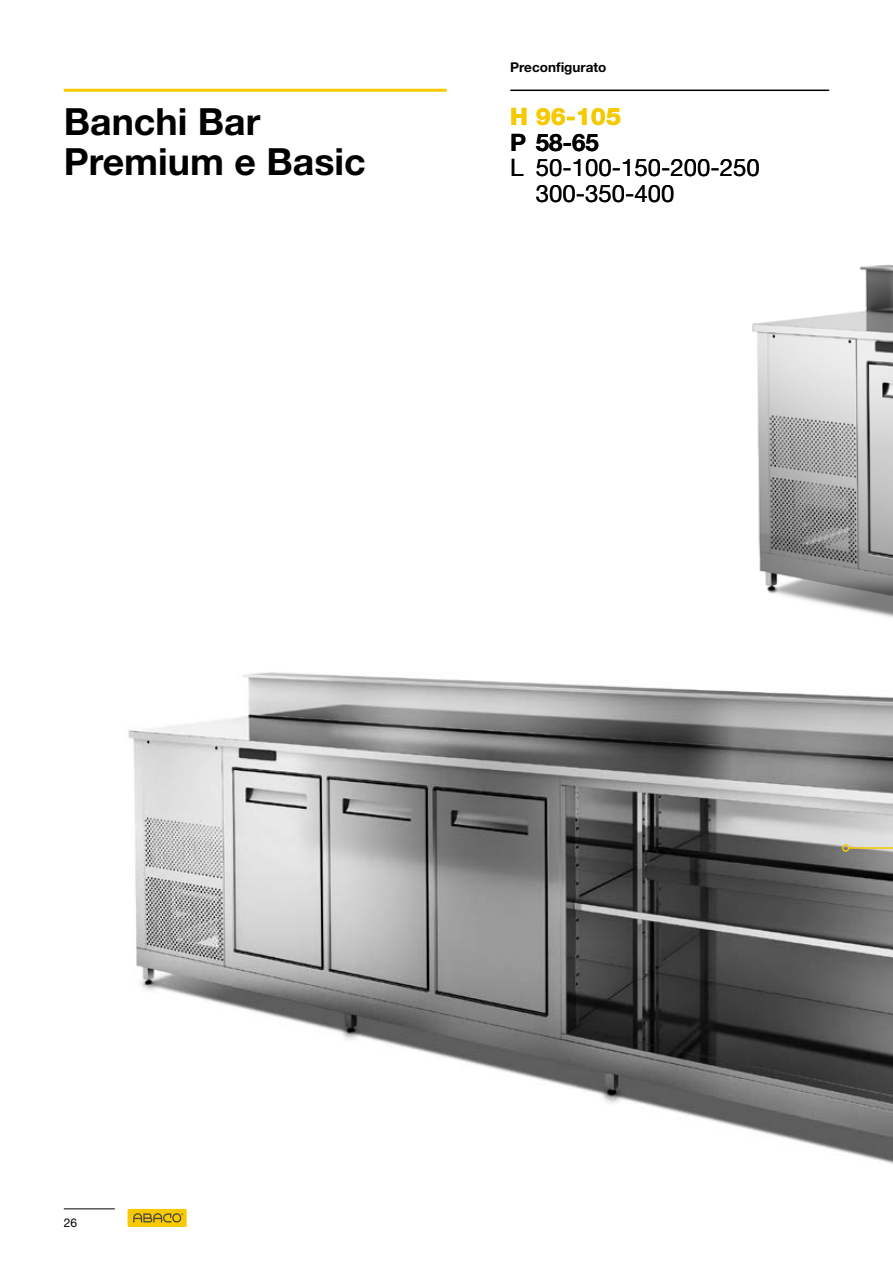
<style>
.page{position:relative;width:893px;height:1263px;background:#fff}
.page>*{position:absolute;margin:0;border:0;box-sizing:border-box;transform-origin:0 0}
.t1{font:700 37.5px/39.8px "Helvetica Neue LT Std";color:#000}
.t2{font:24px/25.5px "Helvetica Neue LT Std";color:#000}
.t3{font:800 24px "Helvetica Neue LT Std";color:#f6c900}
.t4{font:700 24px "Helvetica Neue LT Std";color:#000}
.t5{font:700 13.5px "Helvetica Neue LT Std";color:#000}
.t6{font:12px "Helvetica Neue LT Std";color:#000}
</style>
<div class="page">
<img style="left:672px;top:89px;width:221px;height:529px">
<img style="left:63px;top:672px;width:830px;height:538px">
<hr style="left:849px;top:847px;width:44px;height:2px;background:#f6c900">
<div style="left:842px;top:844px;width:7px;height:8px;border:2px solid #f6c900;border-radius:50%"></div>
<hr style="left:510px;top:90px;width:319px;height:1px;background:#000">
<hr style="left:64px;top:89px;width:382px;height:3px;background:#f6c900">
<hr style="left:64px;top:1208px;width:51px;height:1px;background:#000">
<div style="left:128px;top:1209px;width:59px;height:18px;background:#f6c900"></div>
<svg style="left:133px;top:1213px;width:50px;height:9px"></svg>
<p class="t5" style="left:510px;top:59px;width:98px">Preconfigurato</p>
<h1 class="t1" style="left:64px;top:101px;width:303px">Banchi Bar<br>Premium e Basic</h1>
<p class="t3" style="left:510px;top:103px;width:112px">H 96-105</p>
<p class="t4" style="left:510px;top:127px;width:90px">P 58-65</p>
<p class="t2" style="left:536px;top:155px;width:226px;text-indent:-26px">L 50-100-150-200-250<br>300-350-400</p>
<p class="t6" style="left:64px;top:1215px;width:15px">26</p>
</div>
